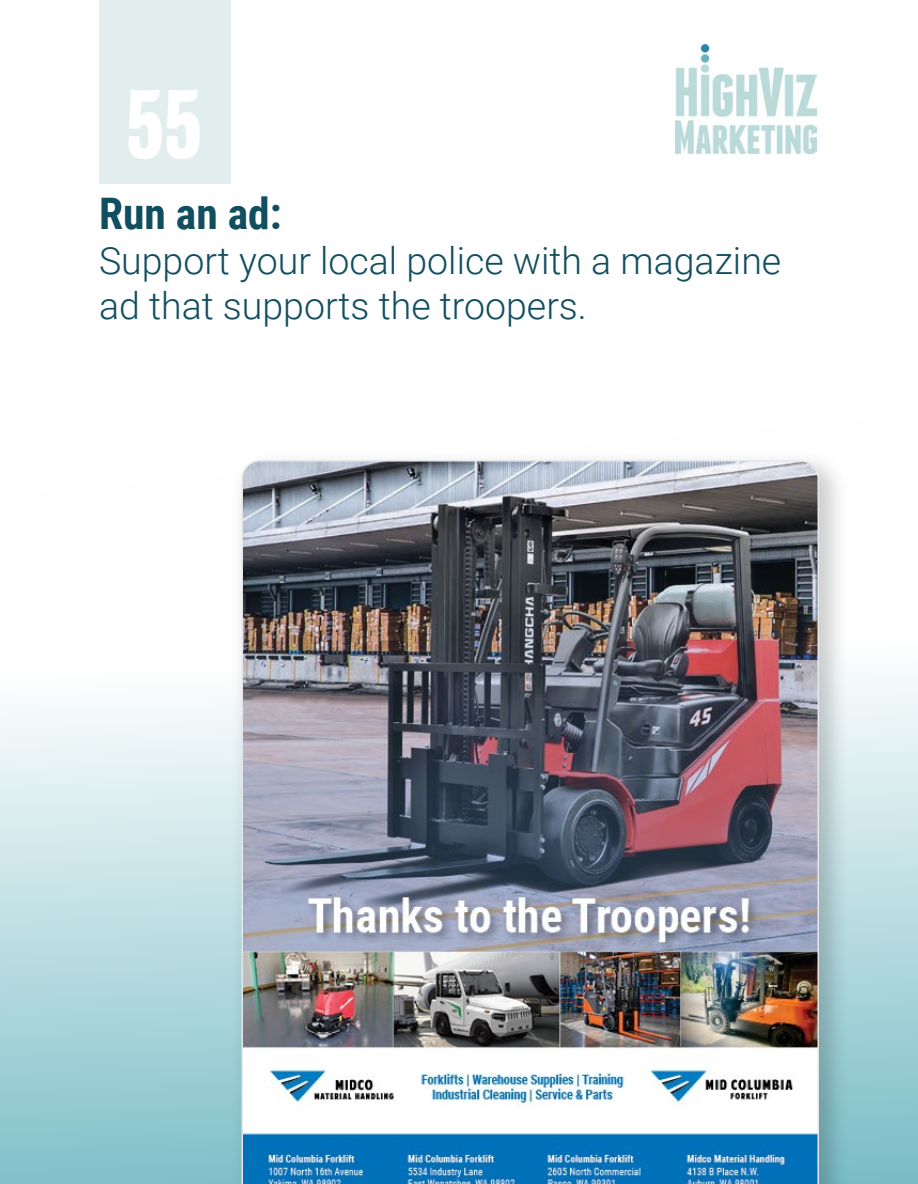
<style>
.page{position:relative;width:918px;height:1184px;background:#fff}
.page>*{position:absolute;margin:0;border:0;box-sizing:border-box;transform-origin:0 0}
.t1{font:700 90px "Balboa";color:#fff}
.t2{font:700 43.5px "Roboto Condensed";color:#114e60}
.t3{font:300 37.5px/45px "Roboto";color:#114e60}
</style>
<div class="page">
<svg style="left:0;top:677px;width:918px;height:507px;background:#bcdde2"></svg>
<img style="left:676px;top:44px;width:141px;height:110px">
<div style="left:99px;top:0;width:132px;height:183px;background:#e2eeee"></div>
<div style="left:230px;top:449px;width:620px;height:735px;background:#000;opacity:.19"></div>
<img style="left:241px;top:459px;width:579px;height:725px">
<h1 class="t1" style="left:125px;top:73px;width:79px">55</h1>
<p class="t2" style="left:99px;top:183px;width:184px">Run an ad:</p>
<p class="t3" style="left:99px;top:236px;width:684px">Support your local police with a magazine ad that supports the troopers.</p>
</div>
